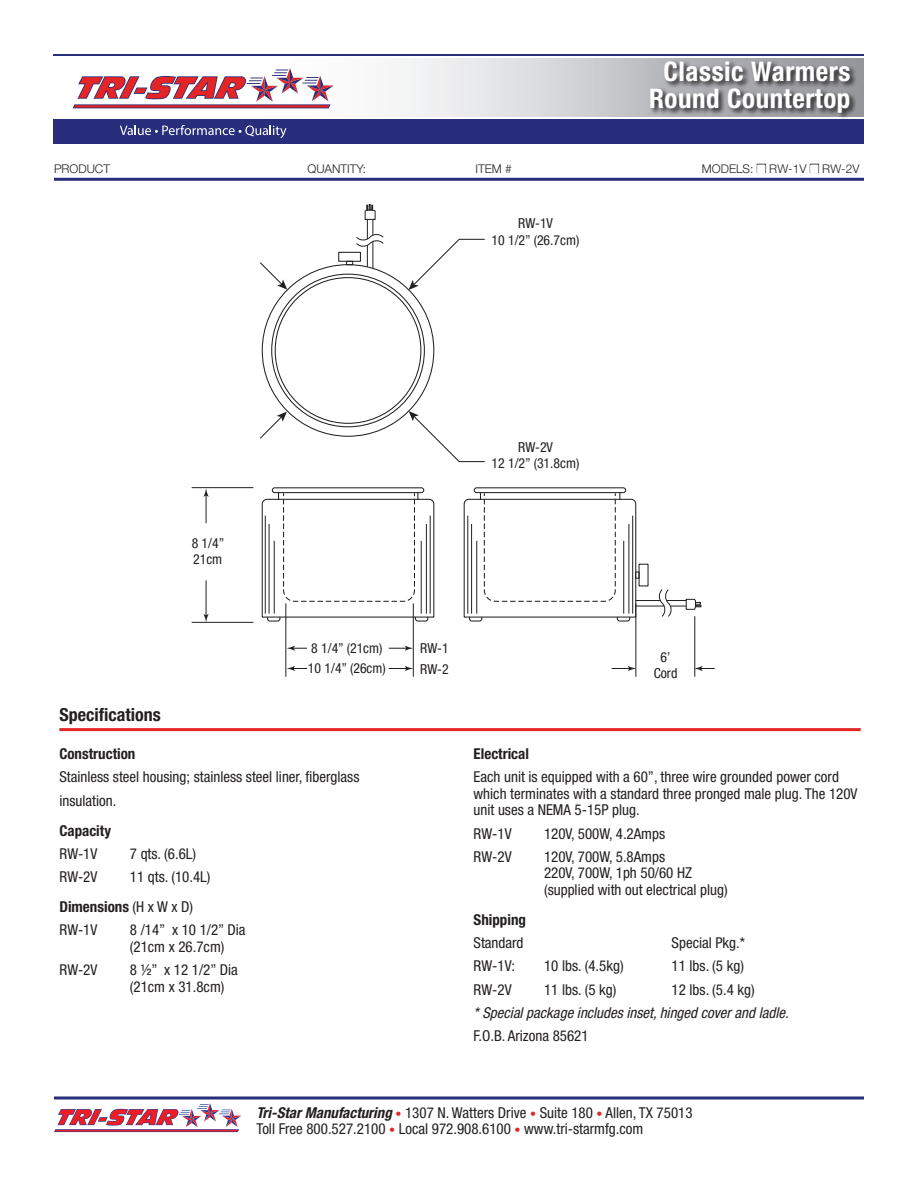
<style>
.page{position:relative;width:918px;height:1188px;background:#fff}
.page>*{position:absolute;margin:0;border:0;box-sizing:border-box;transform-origin:0 0}
.t1{font:700 condensed 27px/27px "Helvetica Neue";letter-spacing:.02em;color:#fff;text-align:center}
.t2{font:900 24px/28.8px "Helvetica Neue";color:#fff;text-align:right}
.t3{font:700 condensed 18px "Helvetica Neue";color:#231f20}
.t4{font:condensed 15px/16.5px "Helvetica Neue";color:#231f20}
.t5{font:italic condensed 15px "Helvetica Neue";color:#231f20}
.t6{font:700 condensed 15px "Helvetica Neue";color:#231f20}
.t7{font:condensed 13.8px/16.5px "Helvetica Neue";color:#231f20;text-align:center}
.t8{font:300 12px "Helvetica Neue";color:#231f20}
.s1{color:#fff}
.s2{font-weight:700}
.s3{font-weight:700;font-style:italic}
.s4{font-size:12px;color:#e32525}
</style>
<div class="page">
<div style="left:757px;top:164px;width:9px;height:9px;border:1px solid #231f20"></div>
<div style="left:810px;top:164px;width:9px;height:9px;border:1px solid #231f20"></div>
<hr style="left:54px;top:178px;width:810px;height:3px;background:#292e7c">
<svg style="left:54px;top:1096px;width:810px;height:4px;background:#5e629c"></svg>
<svg style="left:72px;top:58px;width:792px;height:59px"></svg>
<hr style="left:54px;top:54px;width:810px;height:2px;background:#292e7c">
<div style="left:54px;top:117px;width:810px;height:26px;background:#292e7c"></div>
<hr style="left:54px;top:117px;width:810px;height:1px;background:#fff">
<svg style="left:120px;top:125px;width:166px;height:13px"></svg>
<svg style="left:73px;top:68px;width:261px;height:40px"></svg>
<hr style="left:59px;top:728px;width:802px;height:3px;background:#e32525">
<svg style="left:54px;top:1103px;width:187px;height:29px"></svg>
<svg style="left:649px;top:60px;width:209px;height:59px;background:#858487"></svg>
<hr style="left:206px;top:580px;width:1px;height:37px;background:#231f20">
<svg style="left:204px;top:614px;width:5px;height:8px"></svg>
<svg style="left:204px;top:488px;width:5px;height:35px"></svg>
<hr style="left:192px;top:622px;width:61px;height:1px;background:#231f20">
<hr style="left:192px;top:487px;width:61px;height:1px;background:#231f20">
<svg style="left:389px;top:646px;width:24px;height:5px"></svg>
<svg style="left:287px;top:646px;width:20px;height:5px"></svg>
<svg style="left:389px;top:666px;width:24px;height:5px"></svg>
<svg style="left:287px;top:666px;width:20px;height:5px"></svg>
<hr style="left:413px;top:603px;width:1px;height:74px;background:#231f20">
<hr style="left:285px;top:603px;width:1px;height:74px;background:#231f20">
<svg style="left:612px;top:666px;width:24px;height:5px"></svg>
<svg style="left:695px;top:666px;width:20px;height:5px"></svg>
<hr style="left:694px;top:616px;width:1px;height:61px;background:#231f20">
<hr style="left:636px;top:603px;width:1px;height:74px;background:#231f20">
<div style="left:474px;top:487px;width:152px;height:6px;border:1px solid #231f20;border-radius:2px"></div>
<div style="left:272px;top:487px;width:152px;height:6px;border:1px solid #231f20;border-radius:2px"></div>
<div style="left:338px;top:252px;width:23px;height:10px;border:1px solid #231f20"></div>
<svg style="left:346px;top:204px;width:38px;height:64px"></svg>
<svg style="left:408px;top:238px;width:77px;height:52px"></svg>
<svg style="left:260px;top:412px;width:27px;height:27px"></svg>
<svg style="left:409px;top:411px;width:76px;height:52px"></svg>
<svg style="left:260px;top:262px;width:27px;height:28px"></svg>
<svg style="left:261px;top:493px;width:174px;height:129px"></svg>
<svg style="left:463px;top:493px;width:238px;height:129px"></svg>
<h2 class="t2" style="left:630px;top:55px;width:224px">Utility Warmer<br>12” x 20” Warmer</h2>
<h1 class="t1" style="left:649px;top:58px;width:203px">Classic Warmers<br>Round Countertop</h1>
<p class="t8" style="left:54px;top:161px;width:58px">PRODUCT</p>
<p class="t8" style="left:308px;top:161px;width:60px">QUANTITY:</p>
<p class="t8" style="left:476px;top:161px;width:38px">ITEM #</p>
<p class="t8" style="left:702px;top:161px;width:159px">MODELS: <span class="s1">■</span> RW-1V <span class="s1">■</span> RW-2V</p>
<p class="t7" style="left:492px;top:215px;width:89px">RW-1V<br>10 1/2” (26.7cm)</p>
<p class="t7" style="left:192px;top:535px;width:34px;text-align:left">8 1/4”<br>21cm</p>
<p class="t7" style="left:492px;top:439px;width:89px">RW-2V<br>12 1/2” (31.8cm)</p>
<p class="t7" style="left:308px;top:638px;width:79px;line-height:20.2px;text-align:left">8 1/4” (21cm)<br>10 1/4” (26cm)</p>
<p class="t7" style="left:420px;top:639px;width:30px">RW-1</p>
<p class="t7" style="left:420px;top:661px;width:30px">RW-2</p>
<p class="t3" style="left:59px;top:704px;width:103px">Specifications</p>
<p class="t6" style="left:59px;top:745px;width:78px">Construction</p>
<p class="t4" style="left:59px;top:765px;width:302px;line-height:23.2px">Stainless steel housing; stainless steel liner, fiberglass insulation.</p>
<p class="t6" style="left:59px;top:821px;width:53px">Capacity</p>
<p class="t4" style="left:59px;top:845px;width:40px">RW-1V</p>
<p class="t4" style="left:130px;top:845px;width:68px">7 qts. (6.6L)</p>
<p class="t4" style="left:59px;top:868px;width:40px">RW-2V</p>
<p class="t4" style="left:59px;top:862px;width:153px;line-height:30px;text-indent:70px">11 qts. (10.4L)<br><span class="s2">Dimensions</span> (H x W x D)</p>
<p class="t4" style="left:59px;top:922px;width:40px">RW-1V</p>
<p class="t4" style="left:130px;top:922px;width:117px">8 /14” x 10 1/2” Dia (21cm x 26.7cm)</p>
<p class="t4" style="left:59px;top:961px;width:40px">RW-2V</p>
<p class="t4" style="left:130px;top:961px;width:109px">8 ½” x 12 1/2” Dia (21cm x 31.8cm)</p>
<p class="t7" style="left:654px;top:648px;width:25px">6’<br>Cord</p>
<p class="t6" style="left:474px;top:745px;width:57px">Electrical</p>
<p class="t4" style="left:474px;top:769px;width:386px">Each unit is equipped with a 60”, three wire grounded power cord which terminates with a standard three pronged male plug. The 120V unit uses a NEMA 5-15P plug.</p>
<p class="t4" style="left:474px;top:825px;width:40px">RW-1V</p>
<p class="t4" style="left:544px;top:825px;width:123px">120V, 500W, 4.2Amps</p>
<p class="t4" style="left:474px;top:848px;width:40px">RW-2V</p>
<p class="t4" style="left:544px;top:848px;width:185px">120V, 700W, 5.8Amps<br>220V, 700W, 1ph 50/60 HZ (supplied with out electrical plug)</p>
<p class="t6" style="left:474px;top:910px;width:54px">Shipping</p>
<p class="t4" style="left:474px;top:934px;width:51px">Standard</p>
<p class="t4" style="left:672px;top:934px;width:75px">Special Pkg.*</p>
<p class="t4" style="left:474px;top:958px;width:43px">RW-1V:</p>
<p class="t4" style="left:544px;top:958px;width:81px">10 lbs. (4.5kg)</p>
<p class="t4" style="left:672px;top:958px;width:74px">11 lbs. (5 kg)</p>
<p class="t4" style="left:474px;top:981px;width:40px">RW-2V</p>
<p class="t4" style="left:544px;top:981px;width:74px">11 lbs. (5 kg)</p>
<p class="t4" style="left:672px;top:981px;width:85px">12 lbs. (5.4 kg)</p>
<p class="t5" style="left:474px;top:1004px;width:317px">* Special package includes inset, hinged cover and ladle.</p>
<p class="t4" style="left:474px;top:1027px;width:117px">F.O.B. Arizona 85621</p>
<p class="t4" style="left:256px;top:1104px;width:438px"><span class="s3">Tri-Star Manufacturing</span> <span class="s4">•</span> 1307 N. Watters Drive <span class="s4">•</span> Suite 180 <span class="s4">•</span> Allen, TX 75013<br>Toll Free 800.527.2100 <span class="s4">•</span> Local 972.908.6100 <span class="s4">•</span> www.tri-starmfg.com</p>
</div>
